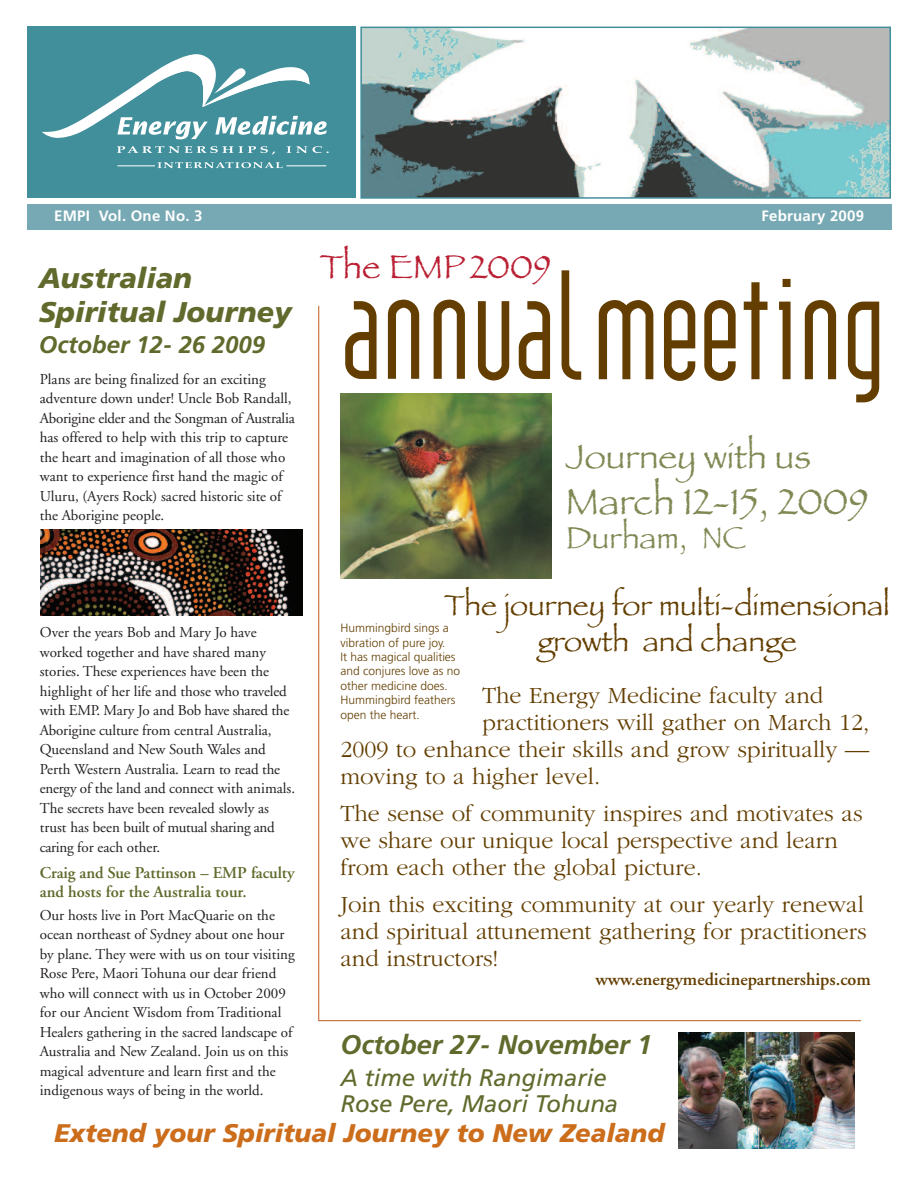
<style>
.page{position:relative;width:918px;height:1188px;background:#fff}
.page>*{position:absolute;margin:0;border:0;box-sizing:border-box;transform-origin:0 0}
.t1{font:153.45px "Institution";color:#633e00}
.t2{font:38.4px "Papyrus Plain";color:#7f8953}
.t3{font:35.25px "Papyrus Plain";color:#7f8953}
.t4{font:34.5px "Papyrus Plain";color:#ba1f33}
.t5{font:31.5px "Papyrus Plain";color:#7f8953}
.t6{font:30px/36px "Papyrus Plain";color:#633e00;text-align:center}
.t7{font:italic 900 28.5px/34.2px "Frutiger";color:#616a2c}
.t8{font:italic 700 27px "Frutiger";color:#616a2c}
.t9{font:italic 900 25.5px "Frutiger";color:#cc6d1b}
.t10{font:300 24px/27px "Garamond";color:#633e00}
.t11{font:italic 24px/25.5px "Frutiger";color:#616a2c}
.t12{font:italic 700 24px "Frutiger";color:#616a2c}
.t13{font:600 18px "Adobe Garamond";color:#633e00}
.t14{font:600 16.5px/19.5px "Adobe Garamond";letter-spacing:-.005em;color:#616a2c}
.t15{font:15px/19.5px "Adobe Garamond";color:#231f20}
.t16{font:700 15px "Frutiger";letter-spacing:.015em;color:#fff}
.t17{font:300 12px/14.4px "Frutiger";color:#633e00}
</style>
<div class="page">
<div style="left:27px;top:27px;width:328px;height:171px;background:#428f9c"></div>
<svg style="left:117px;top:146px;width:158px;height:9px"></svg>
<svg style="left:287px;top:146px;width:42px;height:7px"></svg>
<svg style="left:42px;top:54px;width:285px;height:85px"></svg>
<svg style="left:158px;top:162px;width:125px;height:6px"></svg>
<hr style="left:117px;top:165px;width:38px;height:1px;background:#fff">
<hr style="left:286px;top:165px;width:40px;height:1px;background:#fff">
<img style="left:363px;top:30px;width:525px;height:166px">
<div style="left:360px;top:27px;width:531px;height:172px;border:2px solid #428f9c"></div>
<div style="left:27px;top:204px;width:865px;height:26px;background:#77a9b4"></div>
<img style="left:340px;top:394px;width:211px;height:185px">
<hr style="left:319px;top:1020px;width:542px;height:1px;background:#c05a1e">
<hr style="left:318px;top:306px;width:1px;height:715px;background:#c05a1e">
<img style="left:40px;top:529px;width:263px;height:86px">
<img style="left:678px;top:1033px;width:177px;height:116px">
<p class="t16" style="left:54px;top:210px;width:150px">EMPI Vol. One No. 3</p>
<p class="t16" style="left:761px;top:210px;width:104px">February 2009</p>
<h3 class="t7" style="left:39px;top:263px;width:254px">Australian<br>Spiritual Journey</h3>
<h3 class="t12" style="left:39px;top:335px;width:228px">October 12- 26 2009</h3>
<p class="t15" style="left:40px;top:370px;width:256px">Plans are being finalized for an exciting adventure down under! Uncle Bob Randall, Aborigine elder and the Songman of Australia has offered to help with this trip to capture the heart and imagination of all those who want to experience first hand the magic of Uluru, (Ayers Rock) sacred historic site of the Aborigine people.</p>
<h3 class="t4" style="left:320px;top:246px;width:233px">The EMP2009</h3>
<h1 class="t1" style="left:341px;top:237px;width:544px">annualmeeting</h1>
<h3 class="t3" style="left:566px;top:435px;width:247px">Journey with us</h3>
<h2 class="t2" style="left:566px;top:478px;width:304px">March 12-15, 2009</h2>
<h3 class="t5" style="left:566px;top:519px;width:182px">Durham, NC</h3>
<h3 class="t6" style="left:444px;top:586px;width:447px">The journey for multi-dimensional growth and change</h3>
<p class="t17" style="left:340px;top:622px;width:121px">Hummingbird sings a vibration of pure joy.<br>It has magical qualities and conjures love as no other medicine does.<br>Hummingbird feathers open the heart.</p>
<p class="t15" style="left:40px;top:624px;width:257px">Over the years Bob and Mary Jo have worked together and have shared many stories. These experiences have been the highlight of her life and those who traveled with EMP. Mary Jo and Bob have shared the Aborigine culture from central Australia, Queensland and New South Wales and Perth Western Australia. Learn to read the energy of the land and connect with animals.<br>The secrets have been revealed slowly as trust has been built of mutual sharing and caring for each other.</p>
<p class="t14" style="left:40px;top:864px;width:256px">Craig and Sue Pattinson – EMP faculty and hosts for the Australia tour.</p>
<p class="t15" style="left:40px;top:907px;width:257px">Our hosts live in Port MacQuarie on the ocean northeast of Sydney about one hour by plane. They were with us on tour visiting Rose Pere, Maori Tohuna our dear friend who will connect with us in October 2009 for our Ancient Wisdom from Traditional Healers gathering in the sacred landscape of Australia and New Zealand. Join us on this magical adventure and learn first and the indigenous ways of being in the world.</p>
<h3 class="t9" style="left:54px;top:1123px;width:612px">Extend your Spiritual Journey to New Zealand</h3>
<h3 class="t10" style="left:482px;top:681px;width:343px">The Energy Medicine faculty and</h3>
<h3 class="t10" style="left:482px;top:708px;width:389px">practitioners will gather on March 12,</h3>
<h3 class="t10" style="left:340px;top:735px;width:530px">2009 to enhance their skills and grow spiritually —</h3>
<h3 class="t10" style="left:340px;top:762px;width:261px">moving to a higher level.</h3>
<h3 class="t10" style="left:340px;top:799px;width:524px">The sense of community inspires and motivates as we share our unique local perspective and learn from each other the global picture.</h3>
<h3 class="t10" style="left:340px;top:890px;width:528px;text-align:justify">Join this exciting community at our yearly renewal and spiritual attunement gathering for practitioners and instructors!</h3>
<p class="t13" style="left:595px;top:972px;width:277px">www.energymedicinepartnerships.com</p>
<h3 class="t8" style="left:340px;top:1034px;width:313px">October 27- November 1</h3>
<h3 class="t11" style="left:340px;top:1067px;width:279px">A time with Rangimarie<br>Rose Pere, Maori Tohuna</h3>
</div>
